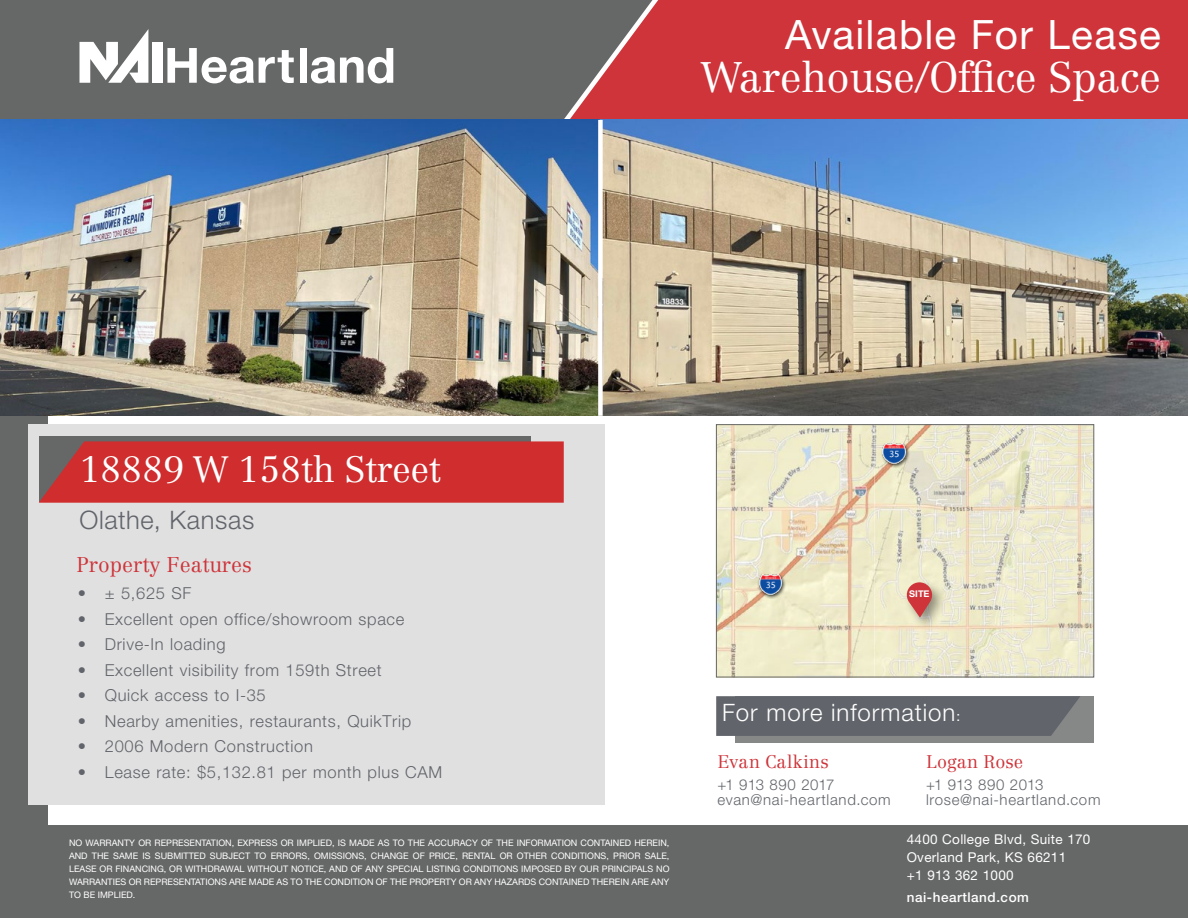
<style>
.page{position:relative;width:1188px;height:918px;background:#fff}
.page>*{position:absolute;margin:0;border:0;box-sizing:border-box;transform-origin:0 0}
.t1{font:300 42px "Centennial LT Std";letter-spacing:-.01em;color:#fff}
.t2{font:40.5px "Helvetica Neue LT Std";letter-spacing:.03em;color:#fff}
.t3{font:300 36px "Centennial LT Std";letter-spacing:-.01em;color:#fff}
.t4{font:300 25.5px "Helvetica Neue LT Std";letter-spacing:.025em;color:#61646a}
.t5{font:300 24px "Helvetica Neue LT Std";letter-spacing:.04em;color:#fff}
.t6{font:300 21px "Centennial LT Std";color:#ce343a}
.t7{font:300 18px "Centennial LT Std";letter-spacing:.005em;color:#ce343a}
.t8{font:300 16.5px "Helvetica Neue LT Std";letter-spacing:.04em;color:#61646a}
.t9{font:300 15px/15px "Helvetica Neue LT Std";letter-spacing:.045em;color:#61646a}
.t10{font:13.5px/18px "Helvetica Neue LT Std";letter-spacing:.02em;color:#fff}
.t11{font:500 13.5px "Helvetica Neue LT Std";letter-spacing:.04em;color:#fff}
.t12{font:700 9.15px "Helvetica Neue LT Std";color:#fff}
.t13{font:9px/12.9px "Helvetica Neue LT Std";color:#fff;text-align:justify}
.s1{font-weight:400;font-size:13.5px}
</style>
<div class="page">
<div style="left:0;top:162px;width:48px;height:729px;background:#666767"></div>
<div style="left:0;top:826px;width:1188px;height:92px;background:#666767"></div>
<div style="left:0;top:0;width:564px;height:120px;background:#666767"></div>
<svg style="left:564px;top:0;width:624px;height:120px;background:#c53a40"></svg>
<img style="left:0;top:120px;width:1188px;height:296px">
<div style="left:28px;top:424px;width:577px;height:381px;background:#e0e0e0"></div>
<div style="left:39px;top:436px;width:491px;height:66px;background:#666767"></div>
<svg style="left:39px;top:441px;width:525px;height:62px;background:#c93031"></svg>
<div style="left:152px;top:42px;width:11px;height:41px;background:#fff"></div>
<svg style="left:80px;top:29px;width:68px;height:54px"></svg>
<svg style="left:167px;top:48px;width:127px;height:35px"></svg>
<div style="left:300px;top:48px;width:7px;height:35px;background:#fff"></div>
<svg style="left:311px;top:48px;width:82px;height:35px"></svg>
<img style="left:718px;top:426px;width:374px;height:249px">
<div style="left:716px;top:424px;width:378px;height:253px;border:1px solid #666767"></div>
<div style="left:757px;top:573px;width:30px;height:26px;background:#000;opacity:.75"></div>
<img style="left:759px;top:575px;width:23px;height:19px">
<div style="left:904px;top:579px;width:43px;height:53px;background:#000;opacity:.4"></div>
<svg style="left:907px;top:582px;width:25px;height:36px"></svg>
<div style="left:598px;top:120px;width:5px;height:296px;background:#fff"></div>
<div style="left:881px;top:442px;width:29px;height:26px;background:#000;opacity:.75"></div>
<img style="left:883px;top:444px;width:23px;height:20px">
<div style="left:735px;top:696px;width:359px;height:46px;background:#868888"></div>
<div style="left:716px;top:696px;width:364px;height:40px;background:#61646a"></div>
<h2 class="t2" style="left:785px;top:11px;width:377px">Available For Lease</h2>
<h1 class="t1" style="left:701px;top:52px;width:462px">Warehouse/Office Space</h1>
<h3 class="t3" style="left:79px;top:448px;width:363px">18889 W 158th Street</h3>
<h3 class="t4" style="left:79px;top:504px;width:177px">Olathe, Kansas</h3>
<h3 class="t6" style="left:76px;top:552px;width:177px">Property Features</h3>
<h3 class="t8" style="left:78px;top:584px;width:115px">• ± 5,625 SF</h3>
<h3 class="t8" style="left:78px;top:609px;width:328px">• Excellent open office/showroom space</h3>
<h3 class="t8" style="left:78px;top:635px;width:149px">• Drive-In loading</h3>
<h3 class="t8" style="left:78px;top:660px;width:305px">• Excellent visibility from 159th Street</h3>
<h3 class="t8" style="left:78px;top:686px;width:189px">• Quick access to I-35</h3>
<h3 class="t8" style="left:78px;top:711px;width:335px">• Nearby amenities, restaurants, QuikTrip</h3>
<h3 class="t8" style="left:78px;top:736px;width:237px">• 2006 Modern Construction</h3>
<h3 class="t8" style="left:78px;top:762px;width:366px">• Lease rate: $5,132.81 per month plus CAM</h3>
<p class="t13" style="left:69px;top:836px;width:602px">NO WARRANTY OR REPRESENTATION, EXPRESS OR IMPLIED, IS MADE AS TO THE ACCURACY OF THE INFORMATION CONTAINED HEREIN, AND THE SAME IS SUBMITTED SUBJECT TO ERRORS, OMISSIONS, CHANGE OF PRICE, RENTAL OR OTHER CONDITIONS, PRIOR SALE, LEASE OR FINANCING, OR WITHDRAWAL WITHOUT NOTICE, AND OF ANY SPECIAL LISTING CONDITIONS IMPOSED BY OUR PRINCIPALS NO WARRANTIES OR REPRESENTATIONS ARE MADE AS TO THE CONDITION OF THE PROPERTY OR ANY HAZARDS CONTAINED THEREIN ARE ANY TO BE IMPLIED.</p>
<p class="t12" style="left:909px;top:589px;width:22px">SITE</p>
<h3 class="t5" style="left:722px;top:698px;width:240px">For more information<span class="s1">:</span></h3>
<h3 class="t7" style="left:718px;top:751px;width:113px">Evan Calkins</h3>
<h3 class="t9" style="left:718px;top:777px;width:175px">+1 913 890 2017 evan@nai-heartland.com</h3>
<h3 class="t7" style="left:926px;top:751px;width:98px">Logan Rose</h3>
<h3 class="t9" style="left:926px;top:777px;width:176px">+1 913 890 2013 lrose@nai-heartland.com</h3>
<h3 class="t10" style="left:907px;top:830px;width:185px">4400 College Blvd, Suite 170<br>Overland Park, KS 66211<br>+1 913 362 1000</h3>
<h3 class="t11" style="left:907px;top:889px;width:124px">nai-heartland.com</h3>
</div>
